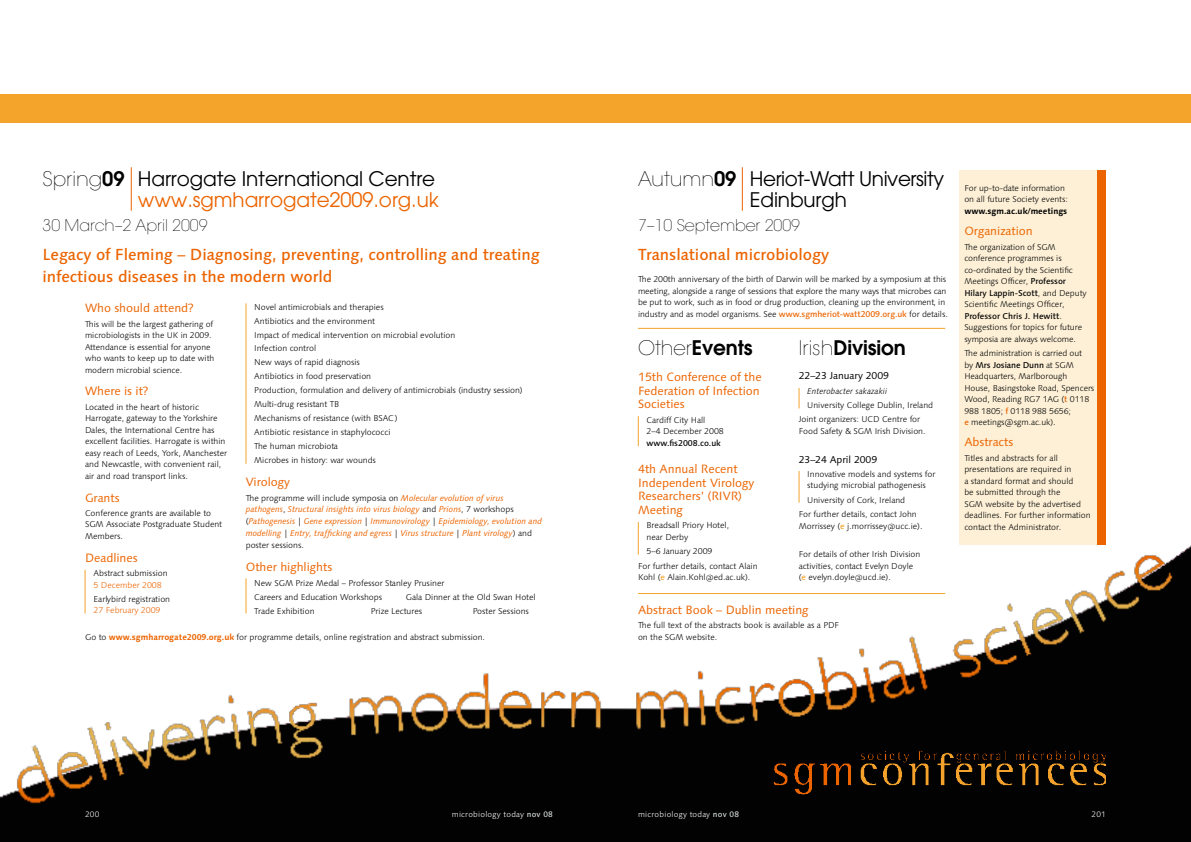
<style>
.page{position:relative;width:1191px;height:842px;background:#fff}
.page>*{position:absolute;margin:0;border:0;box-sizing:border-box;transform-origin:0 0}
.t1{font:20px/21px "Avant Garde LT";letter-spacing:-.005em;color:#000;text-align:right}
.t2{font:600 20px "Avant Garde LT";letter-spacing:-.005em;color:#000}
.t3{font:500 16px/22px "Linotype Syntax";letter-spacing:-.005em;color:#ec6400}
.t4{font:200 16px "Avant Garde LT";letter-spacing:-.005em;color:#000}
.t5{font:12px/13.6px "Linotype Syntax";letter-spacing:-.005em;color:#ec6400}
.t6{font:10px "Linotype Syntax";letter-spacing:-.005em;color:#000}
.t7{font:300 8.5px/11.5px "Linotype Syntax";letter-spacing:-.005em;color:#000}
.t8{font:italic 8.5px/11.8px "Linotype Syntax";letter-spacing:-.005em;color:#ec6400}
.t9{font:300 8.5px "Linotype Syntax";letter-spacing:-.005em;color:#ec6400}
.t10{font:700 8.5px "Linotype Syntax";letter-spacing:-.005em;color:#000}
.t11{font:italic 300 8.5px "Linotype Syntax";letter-spacing:-.005em;color:#000}
.t12{font:500 8.5px "Linotype Syntax";letter-spacing:-.005em;color:#000}
.t13{font:300 8.4px/11.5px "Linotype Syntax";letter-spacing:-.005em;color:#000}
.t14{font:300 8px "Linotype Syntax";letter-spacing:.03em;color:#fff}
.s1{font-weight:200}
.s2{font-weight:600}
.s3{color:#ec6400}
.s4{font-weight:300;font-style:normal;color:#000}
.s5{font-weight:700;color:#ec6400}
.s6{font-weight:500;color:#ec6400}
.s7{font-weight:500;color:#f4a32b}
.s8{font-size:7.5px}
.s9{font-weight:500}
.s10{font-weight:500;color:#d4dbd7}
</style>
<div class="page">
<img style="left:0;top:533px;width:1191px;height:309px">
<div style="left:959px;top:170px;width:141px;height:374px;background:#fdf0d6"></div>
<div style="left:1097px;top:170px;width:9px;height:374px;background:#ec6400"></div>
<div style="left:798px;top:364px;width:147px;height:216px;background:#fff"></div>
<hr style="left:131px;top:167px;width:1px;height:44px;background:#ec6400">
<svg style="left:798px;top:388px;width:1px;height:20px"></svg>
<hr style="left:638px;top:522px;width:1px;height:33px;background:#f4a32b">
<hr style="left:638px;top:416px;width:1px;height:30px;background:#f4a32b">
<div style="left:0;top:94px;width:1191px;height:29px;background:#f4a32b"></div>
<hr style="left:742px;top:167px;width:1px;height:44px;background:#ec6400">
<hr style="left:798px;top:471px;width:1px;height:32px;background:#f4a32b">
<img style="left:772px;top:748px;width:334px;height:48px">
<hr style="left:638px;top:328px;width:307px;height:1px;background:#f4a32b">
<hr style="left:246px;top:303px;width:1px;height:161px;background:#f4a32b">
<hr style="left:246px;top:578px;width:1px;height:35px;background:#f4a32b">
<hr style="left:85px;top:570px;width:1px;height:43px;background:#f4a32b">
<hr style="left:638px;top:593px;width:307px;height:1px;background:#f4a32b">
<h1 class="t1" style="left:43px;top:168px;width:398px"><span class="s1">Spring</span><span class="s2">09</span> Harrogate International Centre <span class="s3">www.sgmharrogate2009.org.uk</span></h1>
<h2 class="t4" style="left:43px;top:216px;width:166px">30 March–2 April 2009</h2>
<h2 class="t3" style="left:43px;top:244px;width:499px">Legacy of Fleming – Diagnosing, preventing, controlling and treating infectious diseases in the modern world</h2>
<h3 class="t5" style="left:85px;top:301px;width:110px">Who should attend?</h3>
<p class="t13" style="left:85px;top:318px;width:131px">This will be the largest gathering of microbiologists in the UK in 2009.<br>Attendance is essential for anyone who wants to keep up to date with modern microbial science.</p>
<h3 class="t5" style="left:85px;top:385px;width:65px">Where is it?</h3>
<p class="t7" style="left:85px;top:401px;width:144px">Located in the heart of historic Harrogate, gateway to the Yorkshire Dales, the International Centre has excellent facilities. Harrogate is within easy reach of Leeds, York, Manchester and Newcastle, with convenient rail, air and road transport links.</p>
<h3 class="t5" style="left:85px;top:491px;width:36px">Grants</h3>
<p class="t7" style="left:85px;top:507px;width:139px">Conference grants are available to<br>SGM Associate Postgraduate Student<br>Members.</p>
<h3 class="t5" style="left:85px;top:551px;width:54px">Deadlines</h3>
<p class="t7" style="left:94px;top:567px;width:76px">Abstract submission</p>
<p class="t9" style="left:94px;top:580px;width:70px">5 December 2008</p>
<p class="t7" style="left:94px;top:593px;width:78px">Earlybird registration</p>
<p class="t9" style="left:94px;top:605px;width:68px">27 February 2009</p>
<p class="t7" style="left:254px;top:300px;width:270px;line-height:13.9px">Novel antimicrobials and therapies<br>Antibiotics and the environment<br>Impact of medical intervention on microbial evolution<br>Infection control<br>New ways of rapid diagnosis<br>Antibiotics in food preservation<br>Production, formulation and delivery of antimicrobials (industry session)<br>Multi-drug resistant TB<br>Mechanisms of resistance (with BSAC)<br>Antibiotic resistance in staphylococci<br>The human microbiota<br>Microbes in history: war wounds</p>
<h3 class="t5" style="left:246px;top:475px;width:46px">Virology</h3>
<p class="t8" style="left:246px;top:492px;width:298px"><span class="s4">The programme will include symposia on</span> Molecular evolution of virus pathogens<span class="s4">,</span> Structural insights into virus biology <span class="s4">and</span> Prions<span class="s4">, 7 workshops (</span>Pathogenesis <span class="s4">|</span> Gene expression <span class="s4">|</span> Immunovirology <span class="s4">|</span> Epidemiology, evolution and modelling <span class="s4">|</span> Entry, trafficking and egress <span class="s4">|</span> Virus structure <span class="s4">|</span> Plant virology<span class="s4">) and poster sessions.</span></p>
<h3 class="t5" style="left:246px;top:560px;width:88px">Other highlights</h3>
<p class="t7" style="left:254px;top:576px;width:192px;line-height:13.9px">New SGM Prize Medal – Professor Stanley Prusiner<br>Careers and Education Workshops</p>
<p class="t7" style="left:406px;top:591px;width:131px">Gala Dinner at the Old Swan Hotel</p>
<p class="t7" style="left:254px;top:605px;width:62px">Trade Exhibition</p>
<p class="t7" style="left:371px;top:605px;width:53px">Prize Lectures</p>
<p class="t7" style="left:473px;top:605px;width:58px">Poster Sessions</p>
<p class="t7" style="left:85px;top:631px;width:401px">Go to <span class="s5">www.sgmharrogate2009.org.uk</span> for programme details, online registration and abstract submission.</p>
<h1 class="t1" style="left:750px;top:168px;width:196px;text-align:left;text-indent:-112px"><span class="s1">Autumn</span><span class="s2">09</span> Heriot-Watt University<br>Edinburgh</h1>
<h2 class="t4" style="left:638px;top:216px;width:163px">7–10 September 2009</h2>
<h2 class="t3" style="left:638px;top:244px;width:193px">Translational microbiology</h2>
<p class="t7" style="left:638px;top:274px;width:311px">The 200th anniversary of the birth of Darwin will be marked by a symposium at this meeting, alongside a range of sessions that explore the many ways that microbes can be put to work, such as in food or drug production, cleaning up the environment, in industry and as model organisms. See <span class="s6">www.sgmheriot-watt2009.org.uk</span> for details.</p>
<h1 class="t2" style="left:638px;top:334px;width:116px"><span class="s1">Other</span>Events</h1>
<h3 class="t5" style="left:638px;top:370px;width:125px">15th Conference of the<br>Federation of Infection<br>Societies</h3>
<p class="t7" style="left:646px;top:414px;width:79px">Cardiff City Hall<br>2–4 December 2008</p>
<p class="t12" style="left:646px;top:438px;width:76px">www.fis2008.co.uk</p>
<h3 class="t5" style="left:638px;top:462px;width:118px">4th Annual Recent<br>Independent Virology<br>Researchers’ (RIVR)<br>Meeting</h3>
<p class="t7" style="left:646px;top:519px;width:84px">Breadsall Priory Hotel, near Derby</p>
<p class="t7" style="left:638px;top:544px;width:121px;line-height:14.4px;text-indent:8px">5–6 January 2009<br>For further details, contact Alain</p>
<p class="t7" style="left:638px;top:572px;width:114px">Kohl (<span class="s7">e</span> Alain.Kohl<span class="s8">@</span>ed.ac.uk).</p>
<h1 class="t2" style="left:798px;top:334px;width:109px"><span class="s1">Irish</span>Division</h1>
<p class="t6" style="left:798px;top:370px;width:92px">22–23 January 2009</p>
<p class="t11" style="left:807px;top:386px;width:81px">Enterobacter sakazakii</p>
<p class="t7" style="left:798px;top:398px;width:136px;line-height:14.3px;text-indent:8px">University College Dublin, Ireland<br>Joint organizers: UCD Centre for</p>
<p class="t7" style="left:798px;top:425px;width:128px">Food Safety &amp; SGM Irish Division.</p>
<p class="t6" style="left:798px;top:453px;width:80px">23–24 April 2009</p>
<p class="t7" style="left:807px;top:468px;width:130px">Innovative models and systems for studying microbial pathogenesis</p>
<p class="t7" style="left:798px;top:493px;width:120px;line-height:14.3px;text-align:center">University of Cork, Ireland<br>For further details, contact John</p>
<p class="t7" style="left:798px;top:520px;width:125px">Morrissey (<span class="s7">e</span> j.morrissey<span class="s8">@</span>ucc.ie).</p>
<p class="t7" style="left:798px;top:549px;width:123px">For details of other Irish Division activities, contact Evelyn Doyle (<span class="s7">e</span> evelyn.doyle<span class="s8">@</span>ucd.ie).</p>
<h3 class="t5" style="left:638px;top:603px;width:172px">Abstract Book – Dublin meeting</h3>
<p class="t7" style="left:638px;top:619px;width:203px">The full text of the abstracts book is available as a PDF on the SGM website.</p>
<p class="t7" style="left:964px;top:182px;width:105px">For up-to-date information on all future Society events:</p>
<p class="t10" style="left:964px;top:206px;width:104px">www.sgm.ac.uk/meetings</p>
<h3 class="t5" style="left:964px;top:225px;width:70px">Organization</h3>
<p class="t7" style="left:964px;top:241px;width:124px">The organization of SGM conference programmes is co-ordinated by the Scientific<br>Meetings Officer, <span class="s9">Professor<br>Hilary Lappin-Scott</span>, and Deputy<br>Scientific Meetings Officer,<br><span class="s9">Professor Chris J. Hewitt</span>.<br>Suggestions for topics for future symposia are always welcome.</p>
<p class="t7" style="left:964px;top:347px;width:131px">The administration is carried out<br>by <span class="s9">Mrs Josiane Dunn</span> at SGM<br>Headquarters, Marlborough<br>House, Basingstoke Road, Spencers<br>Wood, Reading RG7 1AG (<span class="s6">t</span> 0118<br>988 1805; <span class="s6">f</span> 0118 988 5656;<br><span class="s6">e</span> meetings@sgm.ac.uk).</p>
<h3 class="t5" style="left:964px;top:436px;width:51px">Abstracts</h3>
<p class="t7" style="left:964px;top:452px;width:128px">Titles and abstracts for all presentations are required in<br>a standard format and should<br>be submitted through the<br>SGM website by the advertised deadlines. For further information contact the Administrator.</p>
<p class="t14" style="left:85px;top:810px;width:16px">200</p>
<p class="t14" style="left:452px;top:810px;width:103px">microbiology today <span class="s10">nov 08</span></p>
<p class="t14" style="left:638px;top:810px;width:103px">microbiology today <span class="s10">nov 08</span></p>
<p class="t14" style="left:1091px;top:810px;width:16px">201</p>
</div>
